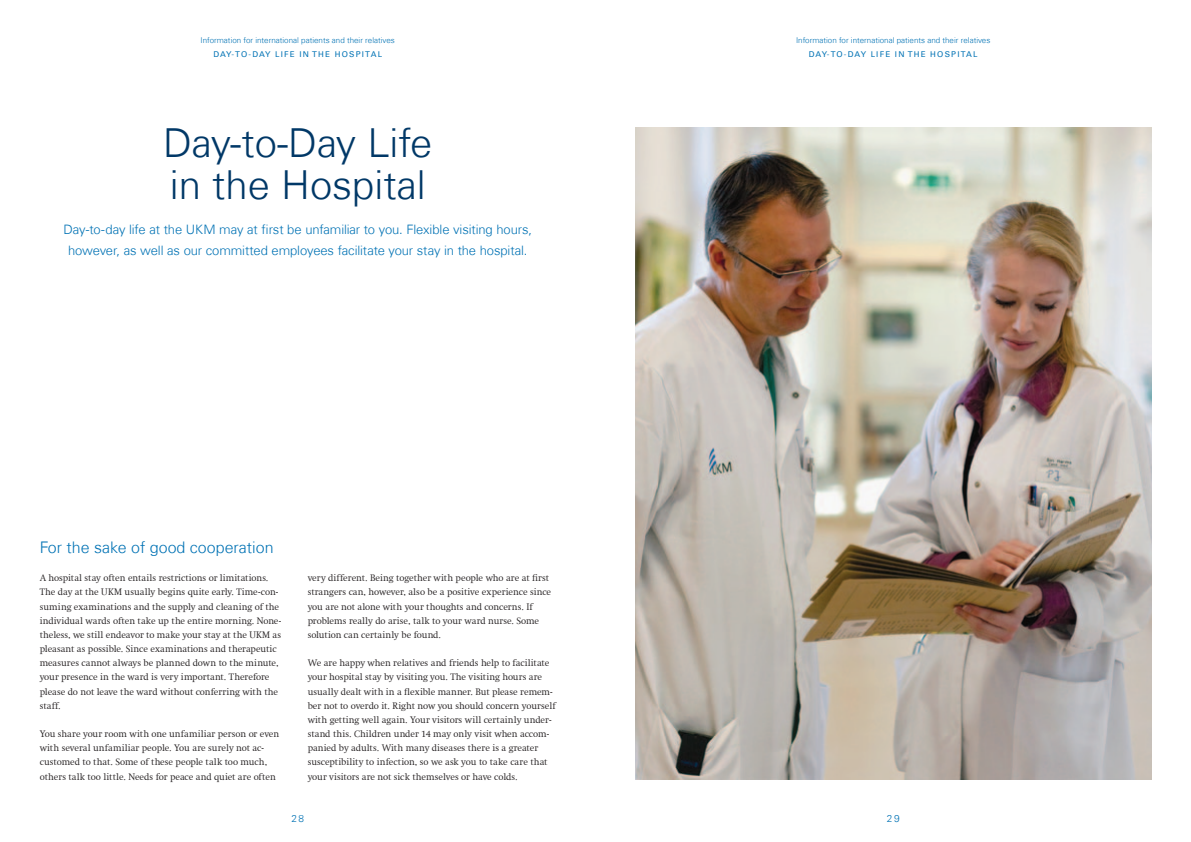
<style>
.page{position:relative;width:1191px;height:842px;background:#fff}
.page>*{position:absolute;margin:0;border:0;box-sizing:border-box;transform-origin:0 0}
.Headline_Gross{font:300 40px "Univers Com 45";color:#013867}
.Headline_Klein{font:300 16px "Univers Com 45";color:#0072b4}
.t1{font:300 13px "Univers Com 45";letter-spacing:-.01em;color:#0072b4}
.Seitentitel{font:300 10px "Univers Com 45";color:#0072b4}
.Fließtext{font:300 9.5px/14.2px "Swift Com";color:#231f20}
.Headline_Kolumne{font:300 8px "Univers Com 45";color:#0072b4}
.Seitentitel-2{font:8px "Univers Com 55 Roman";letter-spacing:.15em;color:#0072b4}
</style>
<div class="page">
<img style="left:635px;top:128px;width:516px;height:652px">
<p class="Headline_Kolumne" style="left:201px;top:35px;width:196px">Information for international patients and their relatives</p>
<p class="Headline_Kolumne" style="left:796px;top:35px;width:196px">Information for international patients and their relatives</p>
<p class="Seitentitel-2" style="left:213px;top:49px;width:170px">DAY-TO-DAY LIFE IN THE HOSPITAL</p>
<p class="Seitentitel-2" style="left:809px;top:49px;width:170px">DAY-TO-DAY LIFE IN THE HOSPITAL</p>
<p class="Headline_Gross" style="left:163px;top:118px;width:271px">Day-to-Day Life</p>
<p class="Headline_Gross" style="left:170px;top:160px;width:257px">in the Hospital</p>
<p class="t1" style="left:63px;top:221px;width:470px">Day-to-day life at the UKM may at first be unfamiliar to you. Flexible visiting hours,</p>
<p class="t1" style="left:68px;top:243px;width:461px">however, as well as our committed employees facilitate your stay in the hospital.</p>
<p class="Headline_Klein" style="left:40px;top:537px;width:235px">For the sake of good cooperation</p>
<p class="Fließtext" style="left:40px;top:571px;width:243px">A hospital stay often entails restrictions or limitations.<br>The day at the UKM usually begins quite early. Time-con&shy;suming examinations and the supply and cleaning of the individual wards often take up the entire morning. None&shy;theless, we still endeavor to make your stay at the UKM as pleasant as possible. Since examinations and therapeutic measures cannot always be planned down to the minute, your presence in the ward is very important. Therefore please do not leave the ward without conferring with the staff.</p>
<p class="Fließtext" style="left:40px;top:727px;width:241px">You share your room with one unfamiliar person or even with several unfamiliar people. You are surely not ac&shy;customed to that. Some of these people talk too much, others talk too little. Needs for peace and quiet are often</p>
<p class="Fließtext" style="left:308px;top:571px;width:245px">very different. Being together with people who are at first strangers can, however, also be a positive experience since you are not alone with your thoughts and concerns. If problems really do arise, talk to your ward nurse. Some solution can certainly be found.</p>
<p class="Fließtext" style="left:308px;top:656px;width:249px">We are happy when relatives and friends help to facilitate your hospital stay by visiting you. The visiting hours are usually dealt with in a flexible manner. But please remem&shy;ber not to overdo it. Right now you should concern yourself with getting well again. Your visitors will certainly under&shy;stand this. Children under 14 may only visit when accom&shy;panied by adults. With many diseases there is a greater susceptibility to infection, so we ask you to take care that your visitors are not sick themselves or have colds.</p>
<p class="Seitentitel" style="left:291px;top:812px;width:14px">28</p>
<p class="Seitentitel" style="left:887px;top:812px;width:14px">29</p>
</div>
